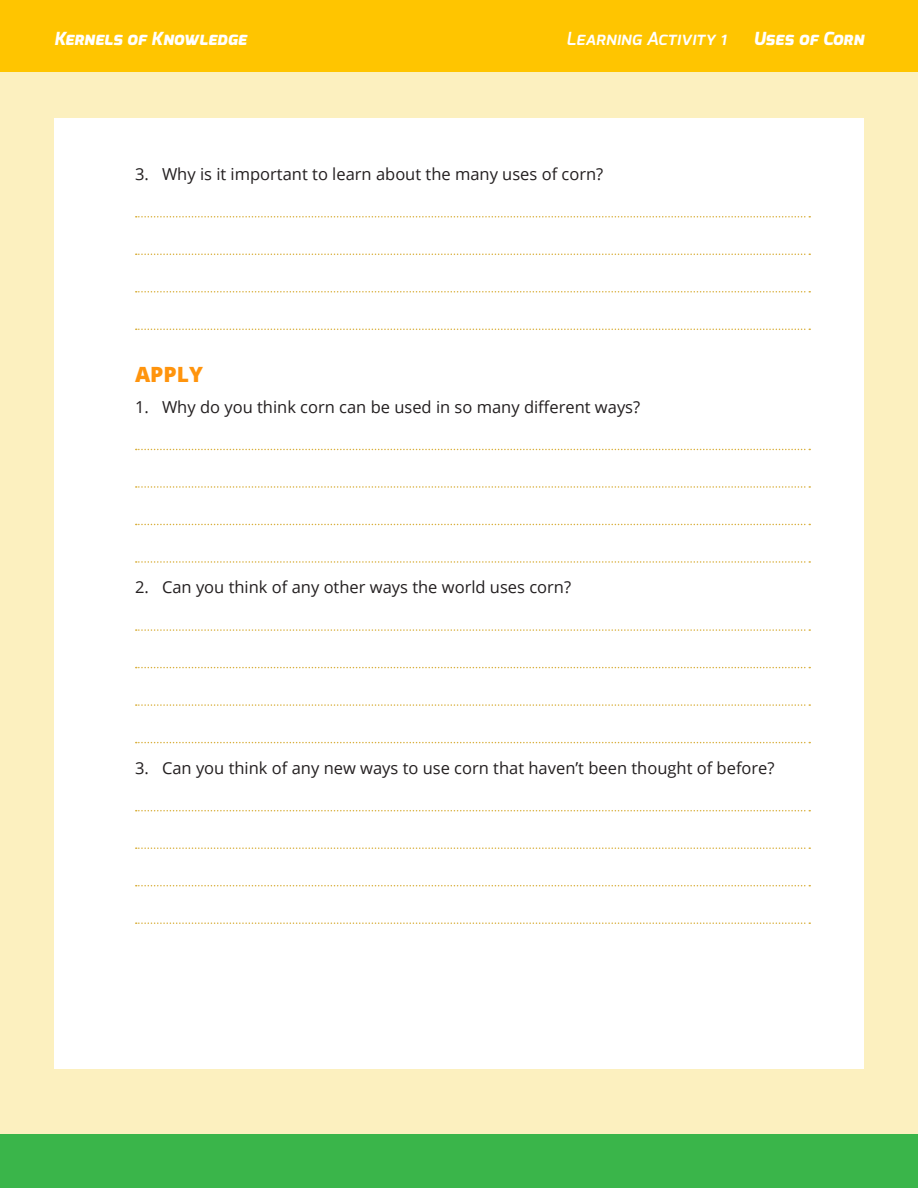
<style>
.page{position:relative;width:918px;height:1188px;background:#fcf0bf}
.page>*{position:absolute;margin:0;border:0;box-sizing:border-box;transform-origin:0 0}
.t1{font:800 21px "Open Sans";color:#ff940d}
.t2{font:italic 800 18px "Exo";color:#fff}
.t3{font:italic 600 18px "Exo";color:#fff}
.t4{font:16.5px "Open Sans";color:#231f20}
</style>
<div class="page">
<div style="left:54px;top:119px;width:810px;height:950px;background:#fff"></div>
<div style="left:0;top:1134px;width:918px;height:54px;background:#3ab54a"></div>
<div style="left:0;top:0;width:918px;height:72px;background:#ffc500"></div>
<svg style="left:136px;top:449px;width:674px;height:1px"></svg>
<svg style="left:136px;top:486px;width:674px;height:2px"></svg>
<svg style="left:136px;top:524px;width:674px;height:1px"></svg>
<svg style="left:136px;top:561px;width:674px;height:2px"></svg>
<svg style="left:136px;top:629px;width:674px;height:2px"></svg>
<svg style="left:136px;top:667px;width:674px;height:1px"></svg>
<svg style="left:136px;top:704px;width:674px;height:2px"></svg>
<svg style="left:136px;top:742px;width:674px;height:1px"></svg>
<svg style="left:136px;top:810px;width:674px;height:1px"></svg>
<svg style="left:136px;top:847px;width:674px;height:2px"></svg>
<svg style="left:136px;top:885px;width:674px;height:1px"></svg>
<svg style="left:136px;top:922px;width:674px;height:2px"></svg>
<svg style="left:136px;top:216px;width:674px;height:2px"></svg>
<svg style="left:136px;top:254px;width:674px;height:1px"></svg>
<svg style="left:136px;top:291px;width:674px;height:2px"></svg>
<svg style="left:136px;top:329px;width:674px;height:1px"></svg>
<p class="t2" style="left:54px;top:27px;width:194px">Kernels of Knowledge</p>
<p class="t3" style="left:566px;top:27px;width:162px">Learning Activity 1</p>
<p class="t2" style="left:753px;top:27px;width:112px">Uses of Corn</p>
<p class="t4" style="left:135px;top:163px;width:470px">3. Why is it important to learn about the many uses of corn?</p>
<p class="t1" style="left:135px;top:358px;width:69px">APPLY</p>
<p class="t4" style="left:135px;top:395px;width:507px">1. Why do you think corn can be used in so many different ways?</p>
<p class="t4" style="left:135px;top:576px;width:438px">2. Can you think of any other ways the world uses corn?</p>
<p class="t4" style="left:135px;top:757px;width:641px">3. Can you think of any new ways to use corn that haven’t been thought of before?</p>
</div>
